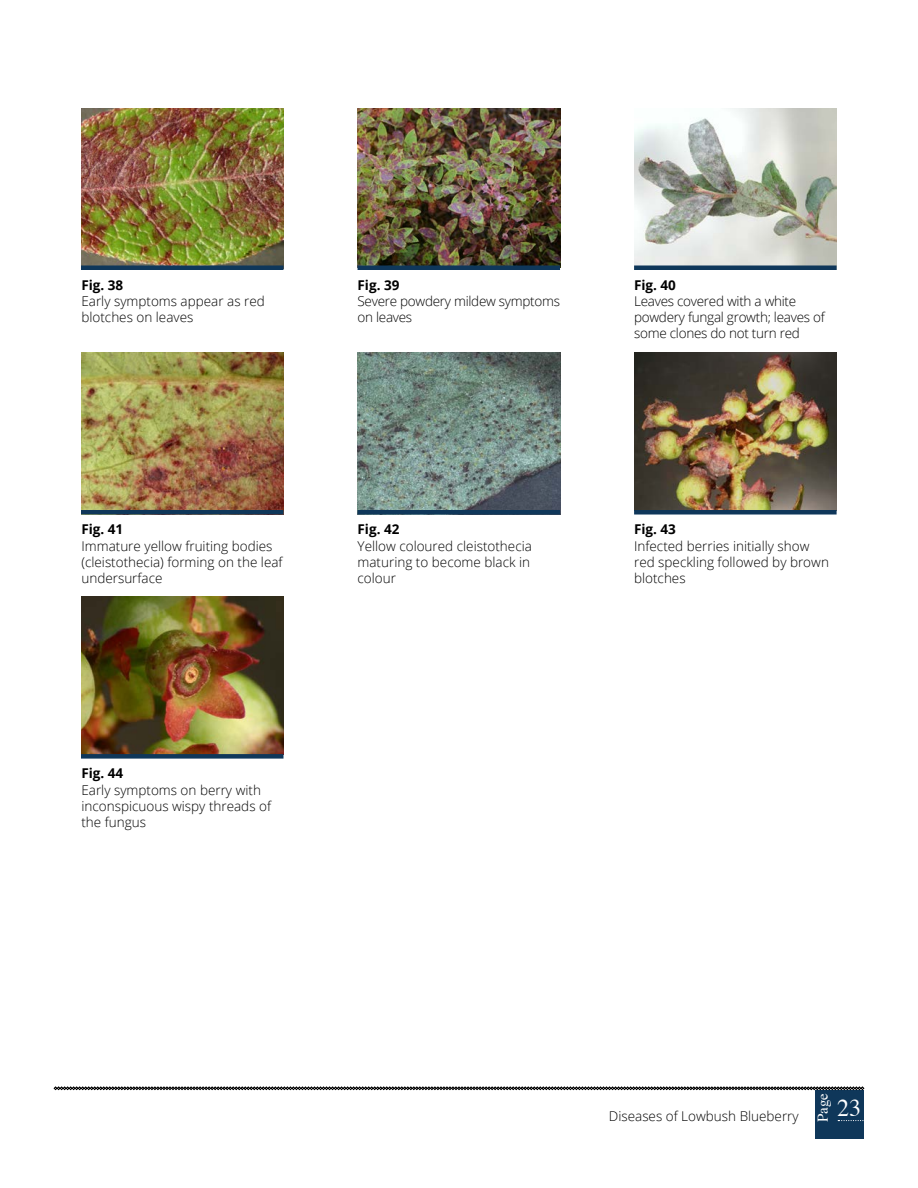
<style>
.page{position:relative;width:918px;height:1188px;background:#fff}
.page>*{position:absolute;margin:0;border:0;box-sizing:border-box;transform-origin:0 0}
.t1{font:24px "Times";color:#fff}
.t2{font:15px "Times";color:#fff}
.t3{font:300 13.5px/16.2px "Open Sans";color:#000}
.t4{font:300 13.5px/16.2px "Open Sans";letter-spacing:-.02em;color:#000}
.t5{font:700 13.5px "Open Sans";color:#000}
</style>
<div class="page">
<div style="left:815px;top:1090px;width:49px;height:48px;background:#0f375a"></div>
<svg style="left:838px;top:1120px;width:26px;height:1px"></svg>
<svg style="left:54px;top:1087px;width:810px;height:3px;background:#424242"></svg>
<img style="left:81px;top:597px;width:203px;height:157px">
<img style="left:634px;top:353px;width:203px;height:157px">
<img style="left:634px;top:108px;width:203px;height:157px">
<img style="left:358px;top:353px;width:202px;height:157px">
<img style="left:358px;top:108px;width:202px;height:157px">
<img style="left:81px;top:353px;width:203px;height:157px">
<img style="left:81px;top:108px;width:203px;height:157px">
<div style="left:81px;top:265px;width:203px;height:5px;background:#0f375a"></div>
<div style="left:358px;top:265px;width:202px;height:5px;background:#0f375a"></div>
<div style="left:634px;top:265px;width:203px;height:5px;background:#0f375a"></div>
<div style="left:81px;top:510px;width:203px;height:5px;background:#0f375a"></div>
<div style="left:358px;top:510px;width:202px;height:5px;background:#0f375a"></div>
<div style="left:634px;top:510px;width:203px;height:5px;background:#0f375a"></div>
<div style="left:81px;top:754px;width:203px;height:5px;background:#0f375a"></div>
<p class="t5" style="left:81px;top:275px;width:43px">Fig. 38</p>
<p class="t3" style="left:81px;top:293px;width:185px">Early symptoms appear as red blotches on leaves</p>
<p class="t5" style="left:358px;top:275px;width:43px">Fig. 39</p>
<p class="t4" style="left:358px;top:293px;width:204px">Severe powdery mildew symptoms on leaves</p>
<p class="t5" style="left:81px;top:520px;width:43px">Fig. 41</p>
<p class="t3" style="left:81px;top:537px;width:203px">Immature yellow fruiting bodies (cleistothecia) forming on the leaf undersurface</p>
<p class="t5" style="left:81px;top:764px;width:43px">Fig. 44</p>
<p class="t3" style="left:81px;top:781px;width:191px">Early symptoms on berry with inconspicuous wispy threads of the fungus</p>
<p class="t5" style="left:358px;top:520px;width:43px">Fig. 42</p>
<p class="t3" style="left:358px;top:537px;width:176px">Yellow coloured cleistothecia maturing to become black in colour</p>
<p class="t5" style="left:634px;top:275px;width:43px">Fig. 40</p>
<p class="t4" style="left:634px;top:293px;width:192px">Leaves covered with a white powdery fungal growth; leaves of some clones do not turn red</p>
<p class="t5" style="left:634px;top:520px;width:43px">Fig. 43</p>
<p class="t3" style="left:634px;top:537px;width:196px">Infected berries initially show red speckling followed by brown blotches</p>
<p class="t3" style="left:609px;top:1107px;width:191px">Diseases of Lowbush Blueberry</p>
<p class="t2" style="left:809px;top:1122px;width:31px;rotate:-90deg">Page</p>
<h1 class="t1" style="left:837px;top:1085px;width:25px">23</h1>
</div>
